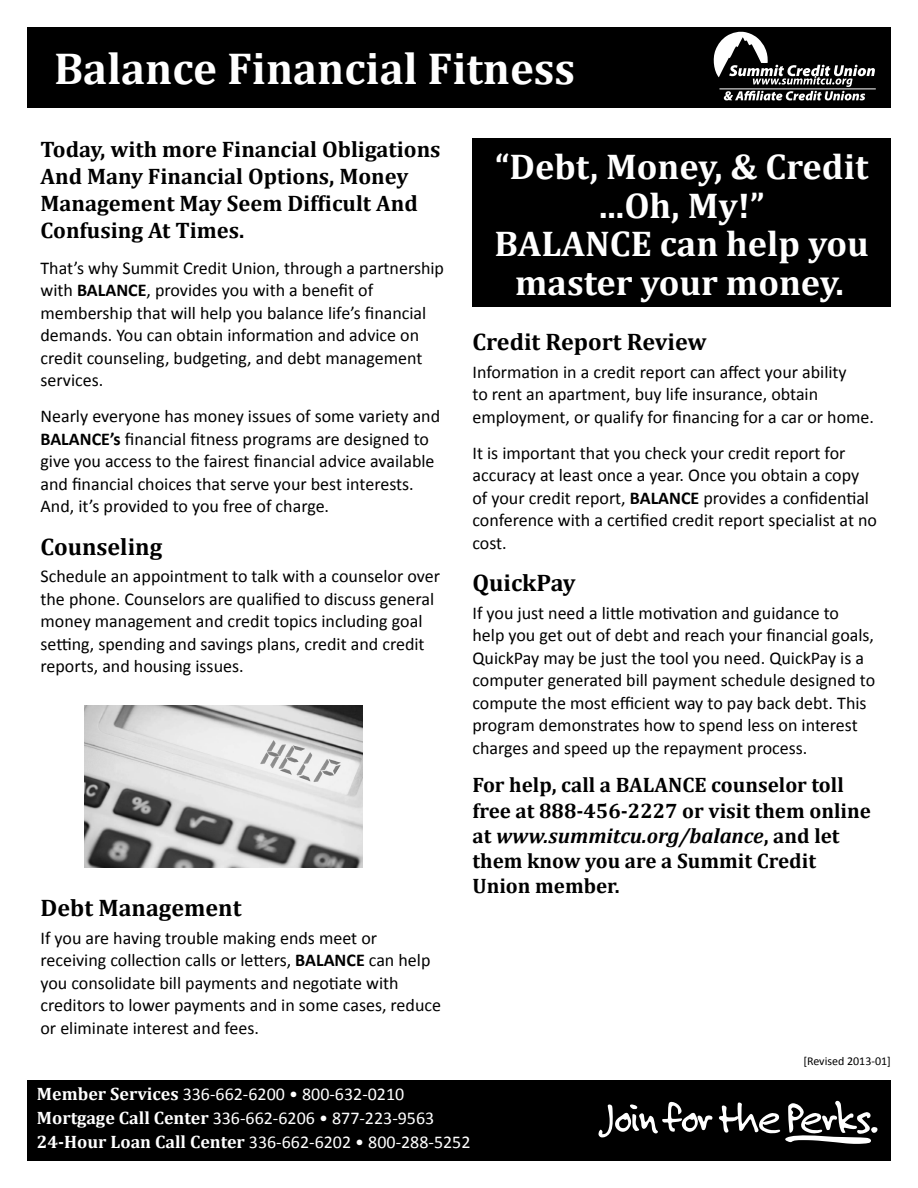
<style>
.page{position:relative;width:918px;height:1188px;background:#fff}
.page>*{position:absolute;margin:0;border:0;box-sizing:border-box;transform-origin:0 0}
.t1{font:700 45px "Cambria";color:#fff}
.t2{font:700 36px/38.5px "Cambria";color:#fff;text-align:center}
.t3{font:700 24px "Cambria";color:#000}
.t4{font:700 22.5px/27px "Cambria";color:#000}
.t5{font:700 21px/25.2px "Cambria";color:#000}
.t6{font:18px/22.5px "Calibri";color:#000}
.t7{font:18px/24px "Calibri";color:#fff}
.t8{font:12px "Calibri";color:#000}
.s1{font-weight:700}
.s2{font-family:"Minion Pro";font-weight:400;font-size:17.85px;color:#000}
.s3{font-style:italic}
.s4{font-family:"Cambria";font-weight:700}
</style>
<div class="page">
<div style="left:27px;top:27px;width:864px;height:81px;background:#000"></div>
<hr style="left:719px;top:89px;width:157px;height:1px;background:#fff">
<svg style="left:714px;top:32px;width:161px;height:68px"></svg>
<div style="left:27px;top:1080px;width:864px;height:81px;background:#000"></div>
<svg style="left:598px;top:1101px;width:280px;height:43px"></svg>
<div style="left:472px;top:139px;width:419px;height:168px;background:#000"></div>
<img style="left:84px;top:706px;width:279px;height:162px">
<h1 class="t1" style="left:54px;top:37px;width:523px">Balance Financial Fitness</h1>
<p class="t4" style="left:40px;top:135px;width:402px">Today, with more Financial Obligations<br>And Many Financial Options, Money<br>Management May Seem Difficult And<br>Confusing At Times.</p>
<p class="t6" style="left:40px;top:257px;width:405px">That’s why Summit Credit Union, through a partnership with <span class="s1">BALANCE</span>, provides you with a benefit of membership that will help you balance life’s financial demands. You can obtain information and advice on credit counseling, budgeting, and debt management services.</p>
<p class="t6" style="left:40px;top:405px;width:401px">Nearly everyone has money issues of some variety and <span class="s1">BALANCE’s</span> financial fitness programs are designed to give you access to the fairest financial advice available and financial choices that serve your best interests.<br>And, it’s provided to you free of charge.</p>
<h3 class="t3" style="left:40px;top:529px;width:123px">Counseling</h3>
<p class="t6" style="left:40px;top:565px;width:401px">Schedule an appointment to talk with a counselor over the phone. Counselors are qualified to discuss general money management and credit topics including goal setting, spending and savings plans, credit and credit reports, and housing issues.</p>
<h3 class="t3" style="left:40px;top:891px;width:202px">Debt Management</h3>
<p class="t6" style="left:40px;top:927px;width:402px">If you are having trouble making ends meet or receiving collection calls or letters, <span class="s1">BALANCE</span> can help you consolidate bill payments and negotiate with creditors to lower payments and in some cases, reduce or eliminate interest and fees.</p>
<h2 class="t2" style="left:495px;top:146px;width:376px">“Debt, Money, &amp; Credit ...Oh, My!”<br>BALANCE can help you master your money.<span class="s2">.</span></h2>
<h3 class="t3" style="left:472px;top:325px;width:236px">Credit Report Review</h3>
<p class="t6" style="left:472px;top:361px;width:403px">Information in a credit report can affect your ability<br>to rent an apartment, buy life insurance, obtain employment, or qualify for financing for a car or home.</p>
<p class="t6" style="left:472px;top:442px;width:406px">It is important that you check your credit report for accuracy at least once a year. Once you obtain a copy of your credit report, <span class="s1">BALANCE</span> provides a confidential conference with a certified credit report specialist at no cost.</p>
<h3 class="t3" style="left:472px;top:566px;width:104px">QuickPay</h3>
<p class="t6" style="left:472px;top:602px;width:404px">If you just need a little motivation and guidance to help you get out of debt and reach your financial goals, QuickPay may be just the tool you need. QuickPay is a computer generated bill payment schedule designed to compute the most efficient way to pay back debt. This program demonstrates how to spend less on interest charges and speed up the repayment process.</p>
<p class="t5" style="left:472px;top:772px;width:400px">For help, call a BALANCE counselor toll free at 888-456-2227 or visit them online at <span class="s3">www.summitcu.org/balance</span>, and let them know you are a Summit Credit Union member.</p>
<p class="t8" style="left:803px;top:1053px;width:89px">[Revised 2013-01]</p>
<p class="t7" style="left:37px;top:1083px;width:435px"><span class="s4">Member Services</span> 336-662-6200 • 800-632-0210<br><span class="s4">Mortgage Call Center</span> 336-662-6206 • 877-223-9563<br><span class="s4">24-Hour Loan Call Center</span> 336-662-6202 • 800-288-5252</p>
</div>
